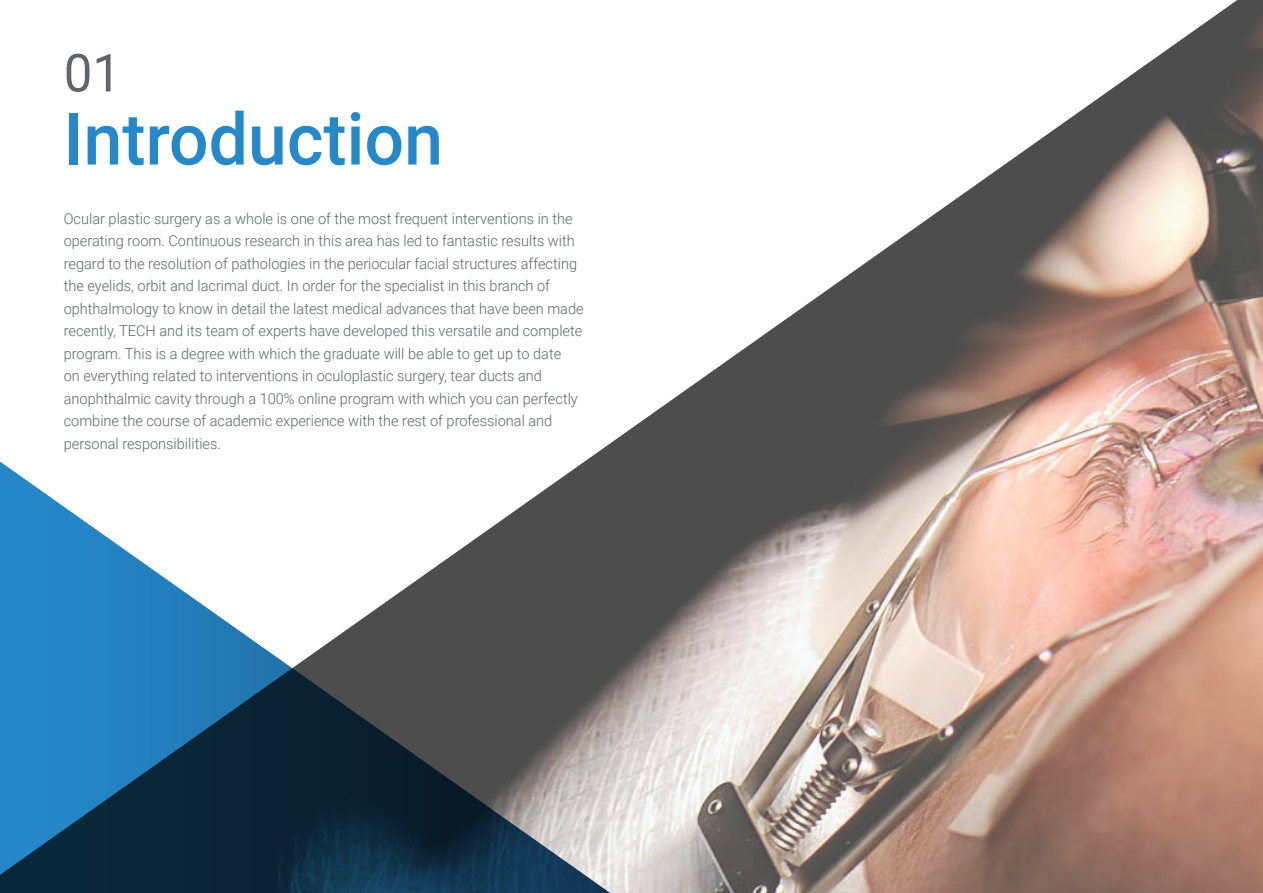
<style>
.page{position:relative;width:1263px;height:893px;background:#fff}
.page>*{position:absolute;margin:0;border:0;box-sizing:border-box;transform-origin:0 0}
.t1{font:500 72px "Roboto";color:#2488c9}
.t2{font:52.5px "Roboto";color:#61646a}
.t3{font:300 15px/22.5px "Roboto";color:#61646a}
</style>
<div class="page">
<img style="left:606px;top:0;width:657px;height:893px">
<svg style="left:0;top:446px;width:640px;height:447px"></svg>
<h2 class="t2" style="left:64px;top:36px;width:59px">01</h2>
<h1 class="t1" style="left:64px;top:89px;width:381px">Introduction</h1>
<p class="t3" style="left:64px;top:207px;width:521px">Ocular plastic surgery as a whole is one of the most frequent interventions in the operating room. Continuous research in this area has led to fantastic results with regard to the resolution of pathologies in the periocular facial structures affecting the eyelids, orbit and lacrimal duct. In order for the specialist in this branch of ophthalmology to know in detail the latest medical advances that have been made recently, TECH and its team of experts have developed this versatile and complete program. This is a degree with which the graduate will be able to get up to date<br>on everything related to interventions in oculoplastic surgery, tear ducts and anophthalmic cavity through a 100% online program with which you can perfectly combine the course of academic experience with the rest of professional and personal responsibilities.</p>
</div>
